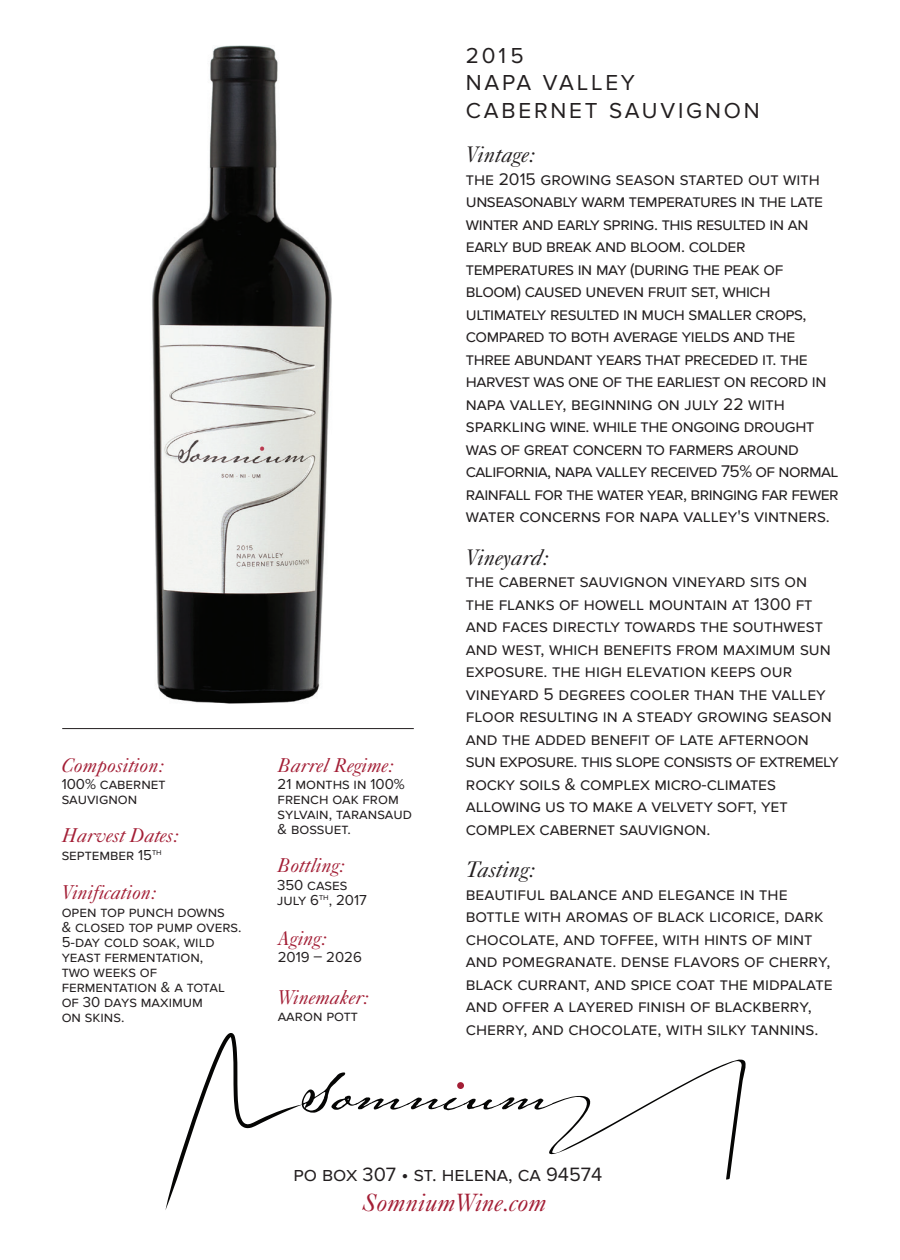
<style>
.page{position:relative;width:900px;height:1260px;background:#fff}
.page>*{position:absolute;margin:0;border:0;box-sizing:border-box;transform-origin:0 0}
.t1{font:italic 25px "Caslon Five Forty";color:#a31e35}
.t2{font:22.5px/27.5px "Proxima Nova";letter-spacing:.19em;color:#231f20}
.t3{font:italic 22.5px "Caslon Five Forty";color:#231f20}
.t4{font:italic 20px "Caslon Five Forty";color:#a31e35}
.t5{font:20px "Proxima Nova";color:#231f20}
.t6{font:17.5px/22.5px "Proxima Nova";letter-spacing:-.01em;color:#231f20}
.t7{font:15px/15px "Proxima Nova";color:#231f20}
</style>
<div class="page">
<img style="left:152px;top:45px;width:180px;height:659px">
<hr style="left:62px;top:728px;width:352px;height:1px;background:#231f20">
<svg style="left:165px;top:1033px;width:581px;height:177px"></svg>
<div style="left:457px;top:1082px;width:7px;height:7px;background:#a31e35;border-radius:50%"></div>
<p class="t4" style="left:62px;top:753px;width:103px">Composition:</p>
<p class="t7" style="left:62px;top:777px;width:105px">100% CABERNET<br>SAUVIGNON</p>
<p class="t4" style="left:62px;top:824px;width:118px">Harvest Dates:</p>
<p class="t7" style="left:62px;top:848px;width:102px">SEPTEMBER 15<sup>TH</sup></p>
<p class="t4" style="left:62px;top:880px;width:96px">Vinification:</p>
<p class="t7" style="left:62px;top:904px;width:181px">OPEN TOP PUNCH DOWNS<br>&amp; CLOSED TOP PUMP OVERS.<br>5-DAY COLD SOAK, WILD<br>YEAST FERMENTATION,<br>TWO WEEKS OF<br>FERMENTATION &amp; A TOTAL<br>OF 30 DAYS MAXIMUM<br>ON SKINS.</p>
<p class="t4" style="left:278px;top:753px;width:117px">Barrel Regime:</p>
<p class="t7" style="left:278px;top:777px;width:136px">21 MONTHS IN 100%<br>FRENCH OAK FROM<br>SYLVAIN, TARANSAUD &amp; BOSSUET.</p>
<p class="t4" style="left:277px;top:853px;width:69px">Bottling:</p>
<p class="t7" style="left:277px;top:877px;width:91px">350 CASES<br>JULY 6<sup>TH</sup>, 2017</p>
<p class="t4" style="left:278px;top:926px;width:50px">Aging:</p>
<p class="t7" style="left:278px;top:950px;width:86px">2019 – 2026</p>
<p class="t4" style="left:278px;top:985px;width:92px">Winemaker:</p>
<p class="t7" style="left:278px;top:1009px;width:82px">AARON POTT</p>
<p class="t2" style="left:466px;top:42px;width:295px">2015<br>NAPA VALLEY<br>CABERNET SAUVIGNON</p>
<p class="t3" style="left:466px;top:141px;width:70px">Vintage:</p>
<p class="t6" style="left:466px;top:168px;width:374px">THE 2015 GROWING SEASON STARTED OUT WITH UNSEASONABLY WARM TEMPERATURES IN THE LATE WINTER AND EARLY SPRING. THIS RESULTED IN AN EARLY BUD BREAK AND BLOOM. COLDER TEMPERATURES IN MAY (DURING THE PEAK OF BLOOM) CAUSED UNEVEN FRUIT SET, WHICH ULTIMATELY RESULTED IN MUCH SMALLER CROPS, COMPARED TO BOTH AVERAGE YIELDS AND THE THREE ABUNDANT YEARS THAT PRECEDED IT. THE HARVEST WAS ONE OF THE EARLIEST ON RECORD IN NAPA VALLEY, BEGINNING ON JULY 22 WITH SPARKLING WINE. WHILE THE ONGOING DROUGHT WAS OF GREAT CONCERN TO FARMERS AROUND CALIFORNIA, NAPA VALLEY RECEIVED 75% OF NORMAL RAINFALL FOR THE WATER YEAR, BRINGING FAR FEWER WATER CONCERNS FOR NAPA VALLEY'S VINTNERS.</p>
<p class="t3" style="left:466px;top:544px;width:84px">Vineyard:</p>
<p class="t6" style="left:466px;top:570px;width:374px">THE CABERNET SAUVIGNON VINEYARD SITS ON THE FLANKS OF HOWELL MOUNTAIN AT 1300 FT AND FACES DIRECTLY TOWARDS THE SOUTHWEST AND WEST, WHICH BENEFITS FROM MAXIMUM SUN EXPOSURE. THE HIGH ELEVATION KEEPS OUR VINEYARD 5 DEGREES COOLER THAN THE VALLEY FLOOR RESULTING IN A STEADY GROWING SEASON AND THE ADDED BENEFIT OF LATE AFTERNOON SUN EXPOSURE. THIS SLOPE CONSISTS OF EXTREMELY ROCKY SOILS &amp; COMPLEX MICRO-CLIMATES ALLOWING US TO MAKE A VELVETY SOFT, YET COMPLEX CABERNET SAUVIGNON.</p>
<p class="t3" style="left:466px;top:856px;width:70px">Tasting:</p>
<p class="t6" style="left:466px;top:883px;width:368px">BEAUTIFUL BALANCE AND ELEGANCE IN THE BOTTLE WITH AROMAS OF BLACK LICORICE, DARK CHOCOLATE, AND TOFFEE, WITH HINTS OF MINT AND POMEGRANATE. DENSE FLAVORS OF CHERRY, BLACK CURRANT, AND SPICE COAT THE MIDPALATE AND OFFER A LAYERED FINISH OF BLACKBERRY, CHERRY, AND CHOCOLATE, WITH SILKY TANNINS.</p>
<p class="t5" style="left:293px;top:1163px;width:310px">PO BOX 307 • ST. HELENA, CA 94574</p>
<h1 class="t1" style="left:363px;top:1187px;width:186px">SomniumWine.com</h1>
</div>
